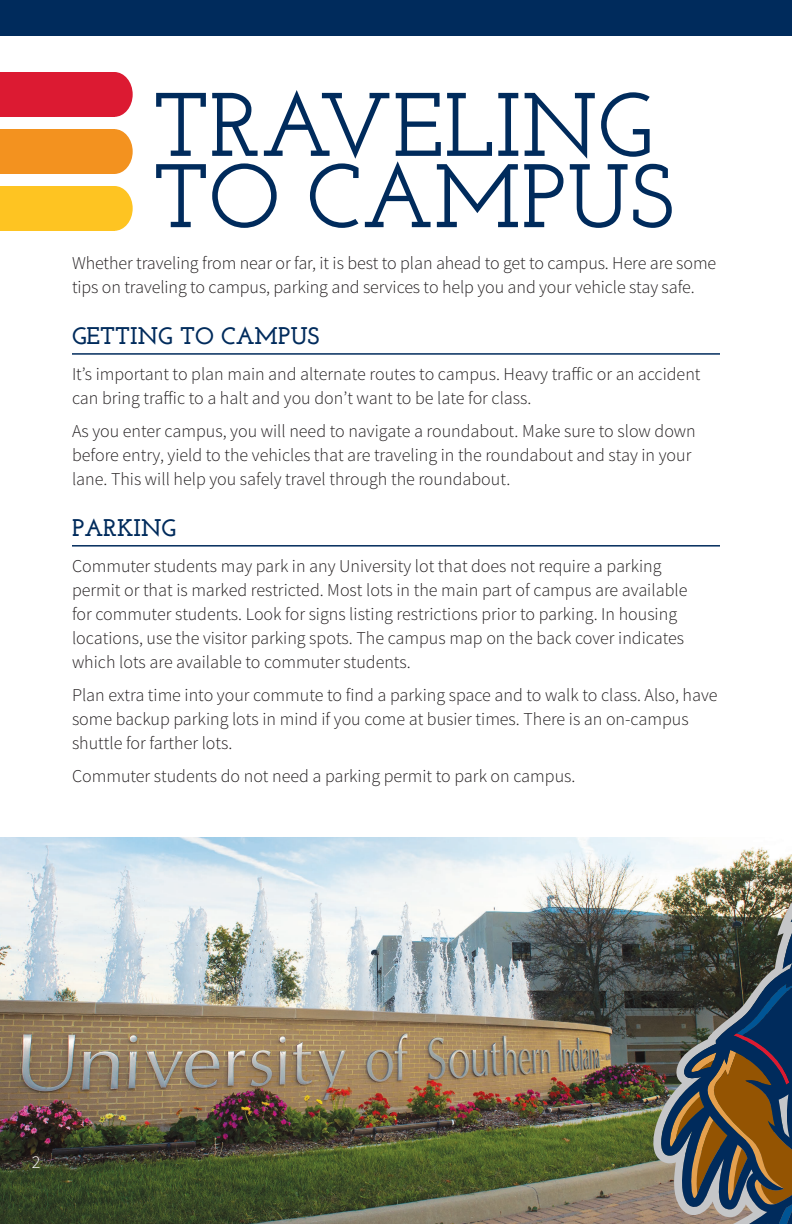
<style>
.page{position:relative;width:792px;height:1224px;background:#fff}
.page>*{position:absolute;margin:0;border:0;box-sizing:border-box;transform-origin:0 0}
.t1{font:600 90px/71.2px "Josefin Slab";color:#002b5c}
.t2{font:700 24px "Josefin Slab";color:#002b5c}
.t3{font:300 18px/24px "Source Sans Pro";color:#231f20}
.t4{font:300 18px "Source Sans Pro";color:#fff}
</style>
<div class="page">
<div style="left:0;top:0;width:792px;height:36px;background:#002b5c"></div>
<hr style="left:72px;top:353px;width:648px;height:2px;background:#002b5c">
<hr style="left:72px;top:545px;width:648px;height:2px;background:#002b5c">
<div style="left:0;top:72px;width:114px;height:45px;background:#dc1a32"></div>
<div style="left:96px;top:72px;width:37px;height:45px;background:#dc1a32;border-radius:50%"></div>
<div style="left:0;top:129px;width:114px;height:45px;background:#f3921f"></div>
<div style="left:96px;top:129px;width:37px;height:45px;background:#f3921f;border-radius:50%"></div>
<div style="left:0;top:186px;width:114px;height:45px;background:#fec422"></div>
<div style="left:96px;top:186px;width:37px;height:45px;background:#fec422;border-radius:50%"></div>
<img style="left:0;top:837px;width:652px;height:387px">
<svg style="left:652px;top:837px;width:37px;height:387px"></svg>
<img style="left:658px;top:845px;width:134px;height:379px">
<h1 class="t1" style="left:153px;top:90px;width:522px">TRAVELING<br>TO CAMPUS</h1>
<p class="t3" style="left:72px;top:251px;width:646px">Whether traveling from near or far, it is best to plan ahead to get to campus. Here are some tips on traveling to campus, parking and services to help you and your vehicle stay safe.</p>
<h2 class="t2" style="left:72px;top:322px;width:249px">GETTING TO CAMPUS</h2>
<p class="t3" style="left:72px;top:362px;width:630px">It’s important to plan main and alternate routes to campus. Heavy traffic or an accident can bring traffic to a halt and you don’t want to be late for class.</p>
<p class="t3" style="left:72px;top:419px;width:625px">As you enter campus, you will need to navigate a roundabout. Make sure to slow down before entry, yield to the vehicles that are traveling in the roundabout and stay in your lane. This will help you safely travel through the roundabout.</p>
<h2 class="t2" style="left:72px;top:514px;width:106px">PARKING</h2>
<p class="t3" style="left:72px;top:554px;width:617px">Commuter students may park in any University lot that does not require a parking permit or that is marked restricted. Most lots in the main part of campus are available for commuter students. Look for signs listing restrictions prior to parking. In housing locations, use the visitor parking spots. The campus map on the back cover indicates which lots are available to commuter students.</p>
<p class="t3" style="left:72px;top:683px;width:647px">Plan extra time into your commute to find a parking space and to walk to class. Also, have some backup parking lots in mind if you come at busier times. There is an on-campus shuttle for farther lots.</p>
<p class="t3" style="left:72px;top:764px;width:505px">Commuter students do not need a parking permit to park on campus.</p>
<p class="t4" style="left:32px;top:1151px;width:10px">2</p>
</div>
